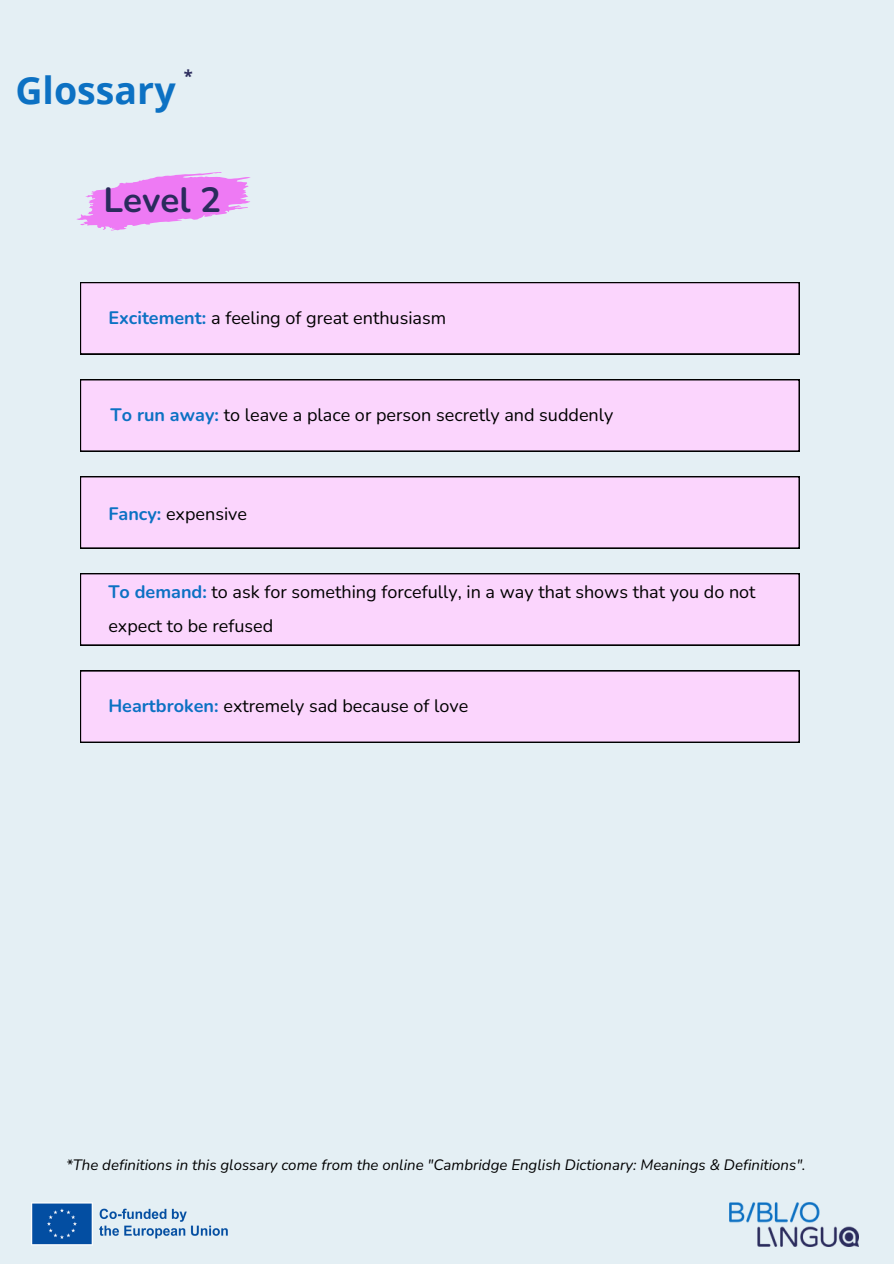
<style>
.page{position:relative;width:894px;height:1264px;background:#fff}
.page>*{position:absolute;margin:0;border:0;box-sizing:border-box;transform-origin:0 0}
.t1{font:700 37.5px "Open Sans";color:#0c71c3}
.t2{font:700 34.95px "Nunito";color:#2a2b5c}
.t3{font:18px/33.8px "Nunito";color:#000}
.t4{font:700 16.5px "Open Sans";color:#2a2b5c}
.t5{font:italic 15px "Nunito";color:#000}
.s1{font-weight:700;color:#0c71c3}
</style>
<div class="page">
<div style="left:0;top:0;width:893px;height:1263px;background:#e4eff4"></div>
<svg style="left:76px;top:172px;width:174px;height:58px"></svg>
<img style="left:729px;top:1202px;width:128px;height:44px">
<img style="left:31px;top:1202px;width:197px;height:43px">
<div style="left:80px;top:282px;width:719px;height:72px;background:#fbd5fd"></div>
<div style="left:80px;top:379px;width:719px;height:72px;background:#fbd5fd"></div>
<div style="left:80px;top:476px;width:719px;height:72px;background:#fbd5fd"></div>
<div style="left:80px;top:573px;width:719px;height:72px;background:#fbd5fd"></div>
<div style="left:80px;top:670px;width:719px;height:72px;background:#fbd5fd"></div>
<h1 class="t1" style="left:15px;top:64px;width:162px">Glossary</h1>
<p class="t4" style="left:184px;top:65px;width:10px">*</p>
<p class="t2" style="left:104px;top:176px;width:119px">Level 2</p>
<h2 class="t3" style="left:108px;top:301px;width:339px"><span class="s1">Excitement:</span> a feeling of great enthusiasm</h2>
<h2 class="t3" style="left:111px;top:398px;width:504px"><span class="s1">To run away:</span> to leave a place or person secretly and suddenly</h2>
<h2 class="t3" style="left:108px;top:496px;width:140px"><span class="s1">Fancy:</span> expensive</h2>
<h2 class="t3" style="left:108px;top:575px;width:648px"><span class="s1">To demand:</span> to ask for something forcefully, in a way that shows that you do not expect to be refused</h2>
<h2 class="t3" style="left:108px;top:689px;width:361px"><span class="s1">Heartbroken:</span> extremely sad because of love</h2>
<p class="t5" style="left:66px;top:1154px;width:740px">*The definitions in this glossary come from the online "Cambridge English Dictionary: Meanings &amp; Definitions".</p>
</div>
